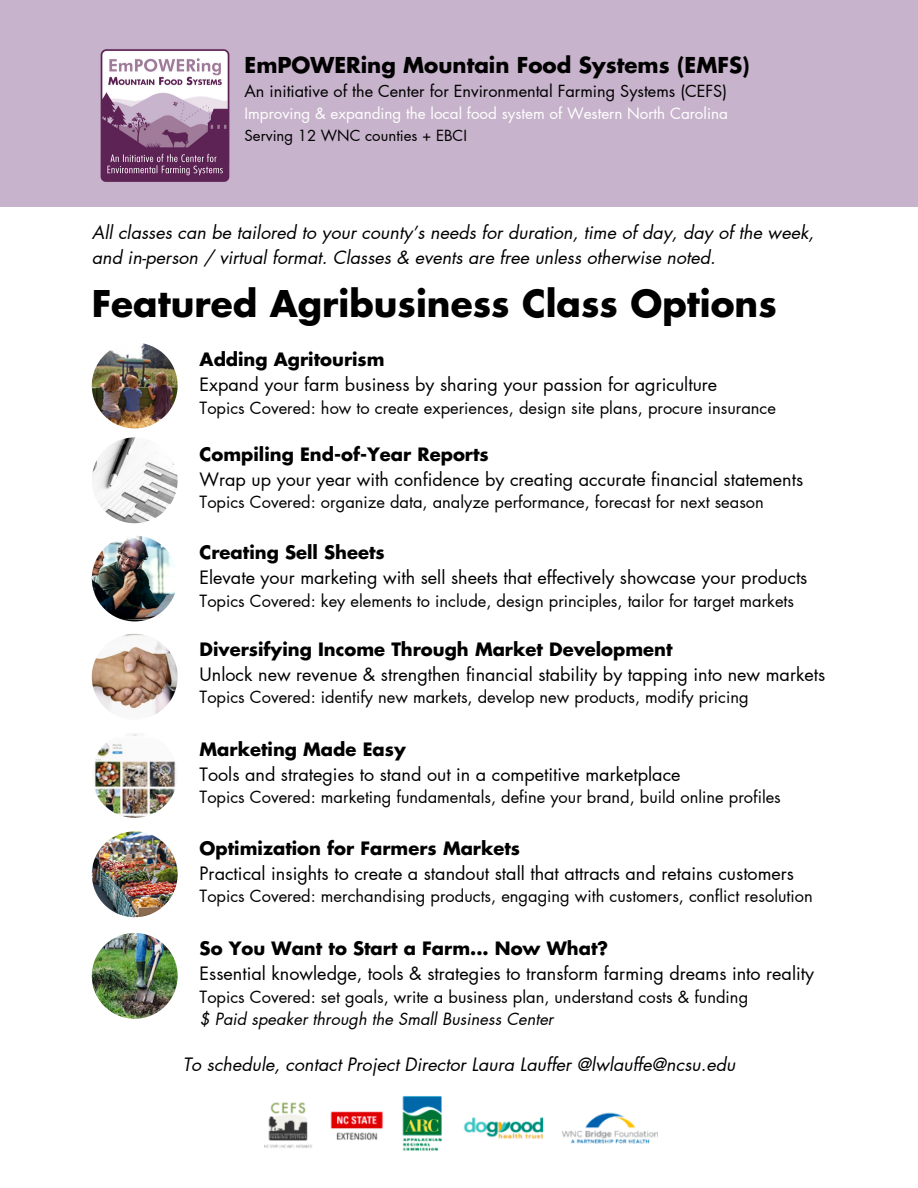
<style>
.page{position:relative;width:918px;height:1188px;background:#fff}
.page>*{position:absolute;margin:0;border:0;box-sizing:border-box;transform-origin:0 0}
.t1{font:700 36px "Futura LT Pro";color:#000}
.t2{font:700 21.45px "Futura LT Pro";color:#000}
.t3{font:18px/24.8px "Futura LT Pro";color:#000}
.t4{font:italic 18px/24.8px "Futura LT Pro";color:#000}
.t5{font:16.5px/22.5px "Futura LT Pro";color:#000}
.t6{font:16.35px "Futura LT Pro";color:#000}
.t7{font:15.3px "Futura LT Pro";color:#fff}
.t8{font:15px "Futura LT Pro";color:#000}
.s1{font-weight:700}
.s2{font-style:italic}
</style>
<div class="page">
<img style="left:92px;top:343px;width:86px;height:85px;border-radius:50%">
<img style="left:92px;top:437px;width:86px;height:86px;border-radius:50%">
<img style="left:92px;top:536px;width:86px;height:85px;border-radius:50%">
<img style="left:92px;top:634px;width:86px;height:86px;border-radius:50%">
<div style="left:0;top:0;width:918px;height:207px;background:#c7b3cb"></div>
<img style="left:100px;top:49px;width:130px;height:133px">
<img style="left:92px;top:732px;width:86px;height:86px;border-radius:50%">
<img style="left:92px;top:831px;width:86px;height:86px;border-radius:50%">
<img style="left:264px;top:1096px;width:393px;height:55px">
<img style="left:92px;top:933px;width:86px;height:86px;border-radius:50%">
<h2 class="t2" style="left:245px;top:55px;width:507px">EmPOWERing Mountain Food Systems (EMFS)</h2>
<h2 class="t6" style="left:245px;top:84px;width:484px">An initiative of the Center for Environmental Farming Systems (CEFS)</h2>
<h2 class="t7" style="left:245px;top:106px;width:485px">Improving &amp; expanding the local food system of Western North Carolina</h2>
<h2 class="t8" style="left:245px;top:129px;width:224px">Serving 12 WNC counties + EBCI</h2>
<h2 class="t4" style="left:92px;top:221px;width:724px">All classes can be tailored to your county’s needs for duration, time of day, day of the week, and in-person / virtual format. Classes &amp; events are free unless otherwise noted.</h2>
<p class="t1" style="left:92px;top:287px;width:687px">Featured Agribusiness Class Options</p>
<p class="t3" style="left:200px;top:348px;width:519px"><span class="s1">Adding Agritourism<br></span>Expand your farm business by sharing your passion for agriculture</p>
<p class="t5" style="left:200px;top:397px;width:578px">Topics Covered: how to create experiences, design site plans, procure insurance</p>
<p class="t3" style="left:200px;top:443px;width:605px"><span class="s1">Compiling End-of-Year Reports<br></span>Wrap up your year with confidence by creating accurate financial statements</p>
<p class="t5" style="left:200px;top:492px;width:566px">Topics Covered: organize data, analyze performance, forecast for next season</p>
<p class="t3" style="left:200px;top:541px;width:609px"><span class="s1">Creating Sell Sheets<br></span>Elevate your marketing with sell sheets that effectively showcase your products</p>
<p class="t5" style="left:200px;top:590px;width:596px">Topics Covered: key elements to include, design principles, tailor for target markets</p>
<h2 class="t3" style="left:200px;top:638px;width:627px"><span class="s1">Diversifying Income Through Market Development<br></span>Unlock new revenue &amp; strengthen financial stability by tapping into new markets</h2>
<h2 class="t5" style="left:200px;top:687px;width:551px">Topics Covered: identify new markets, develop new products, modify pricing</h2>
<h2 class="t3" style="left:200px;top:738px;width:482px"><span class="s1">Marketing Made Easy<br></span>Tools and strategies to stand out in a competitive marketplace</h2>
<h2 class="t5" style="left:200px;top:786px;width:583px">Topics Covered: marketing fundamentals, define your brand, build online profiles</h2>
<h2 class="t3" style="left:200px;top:837px;width:596px"><span class="s1">Optimization for Farmers Markets<br></span>Practical insights to create a standout stall that attracts and retains customers</h2>
<h2 class="t5" style="left:200px;top:886px;width:615px">Topics Covered: merchandising products, engaging with customers, conflict resolution</h2>
<p class="t3" style="left:200px;top:937px;width:616px"><span class="s1">So You Want to Start a Farm... Now What?<br></span>Essential knowledge, tools &amp; strategies to transform farming dreams into reality</p>
<p class="t5" style="left:200px;top:986px;width:550px">Topics Covered: set goals, write a business plan, understand costs &amp; funding <span class="s2">$ Paid speaker through the Small Business Center</span></p>
<h2 class="t4" style="left:183px;top:1053px;width:554px">To schedule, contact Project Director Laura Lauffer @lwlauffe@ncsu.edu</h2>
</div>
